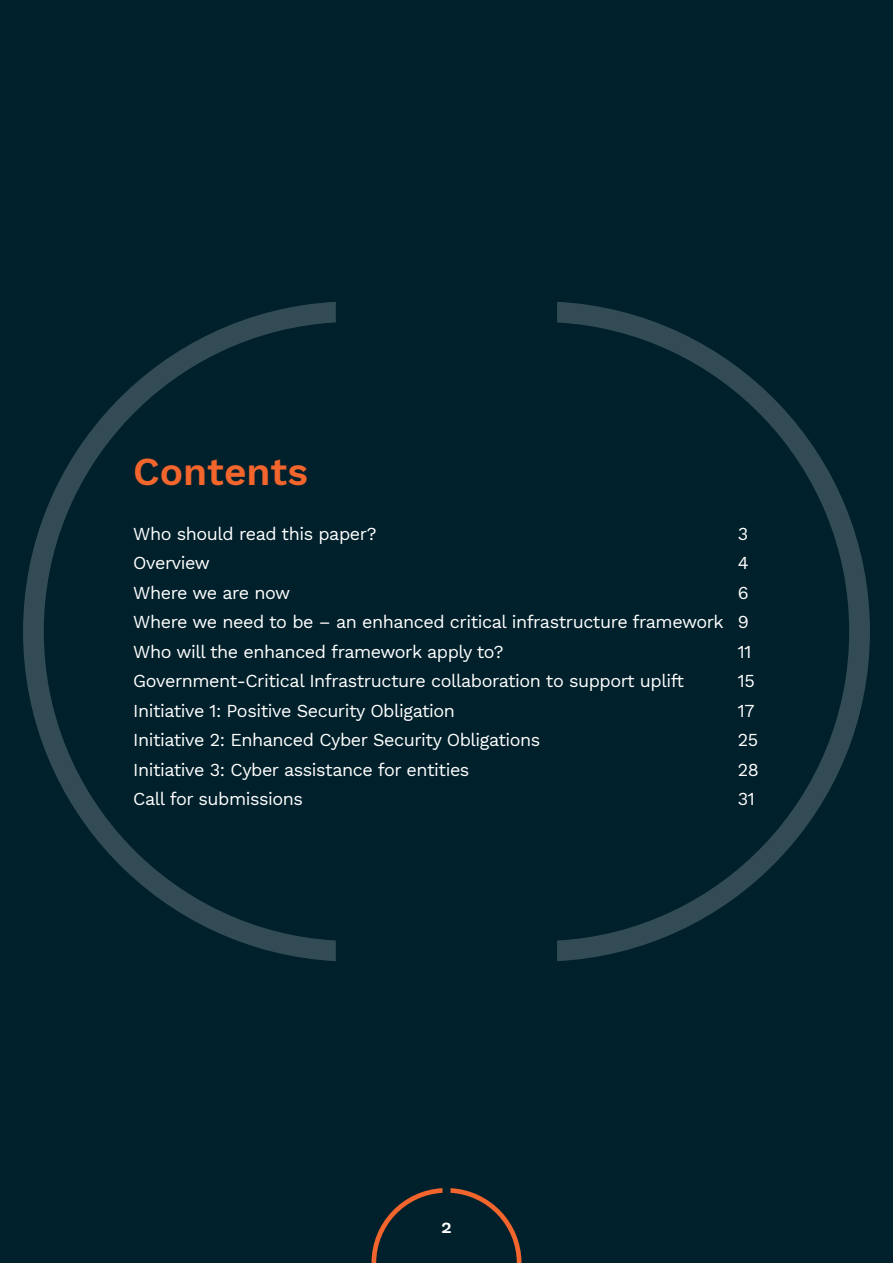
<style>
.page{position:relative;width:893px;height:1263px;background:#00202b}
.page>*{position:absolute;margin:0;border:0;box-sizing:border-box;transform-origin:0 0}
.TOC_Heading{font:600 39px "Work Sans";color:#f2652c}
.Contents_List{font:18px "Work Sans";letter-spacing:-.025em;color:#fff}
.t1{font:600 18px "Work Sans";color:#fff}
</style>
<div class="page">
<svg style="left:23px;top:302px;width:313px;height:659px"></svg>
<svg style="left:557px;top:302px;width:313px;height:659px"></svg>
<svg style="left:371px;top:1188px;width:150px;height:75px"></svg>
<h1 class="TOC_Heading" style="left:133px;top:442px;width:176px">Contents</h1>
<p class="Contents_List" style="left:133px;top:520px;width:245px">Who should read this paper?</p>
<p class="Contents_List" style="left:738px;top:520px;width:12px">3</p>
<p class="Contents_List" style="left:133px;top:549px;width:78px">Overview</p>
<p class="Contents_List" style="left:738px;top:549px;width:12px">4</p>
<p class="Contents_List" style="left:133px;top:579px;width:159px">Where we are now</p>
<p class="Contents_List" style="left:738px;top:579px;width:12px">6</p>
<p class="Contents_List" style="left:133px;top:609px;width:617px">Where we need to be – an enhanced critical infrastructure framework 9</p>
<p class="Contents_List" style="left:133px;top:638px;width:372px">Who will the enhanced framework apply to?</p>
<p class="Contents_List" style="left:738px;top:638px;width:15px">11</p>
<p class="Contents_List" style="left:133px;top:668px;width:552px">Government-Critical Infrastructure collaboration to support uplift</p>
<p class="Contents_List" style="left:738px;top:668px;width:19px">15</p>
<p class="Contents_List" style="left:133px;top:697px;width:323px">Initiative 1: Positive Security Obligation</p>
<p class="Contents_List" style="left:738px;top:697px;width:18px">17</p>
<p class="Contents_List" style="left:133px;top:727px;width:409px">Initiative 2: Enhanced Cyber Security Obligations</p>
<p class="Contents_List" style="left:738px;top:727px;width:22px">25</p>
<p class="Contents_List" style="left:133px;top:756px;width:338px">Initiative 3: Cyber assistance for entities</p>
<p class="Contents_List" style="left:738px;top:756px;width:23px">28</p>
<p class="Contents_List" style="left:133px;top:786px;width:171px">Call for submissions</p>
<p class="Contents_List" style="left:738px;top:786px;width:19px">31</p>
<p class="t1" style="left:441px;top:1213px;width:12px">2</p>
</div>
